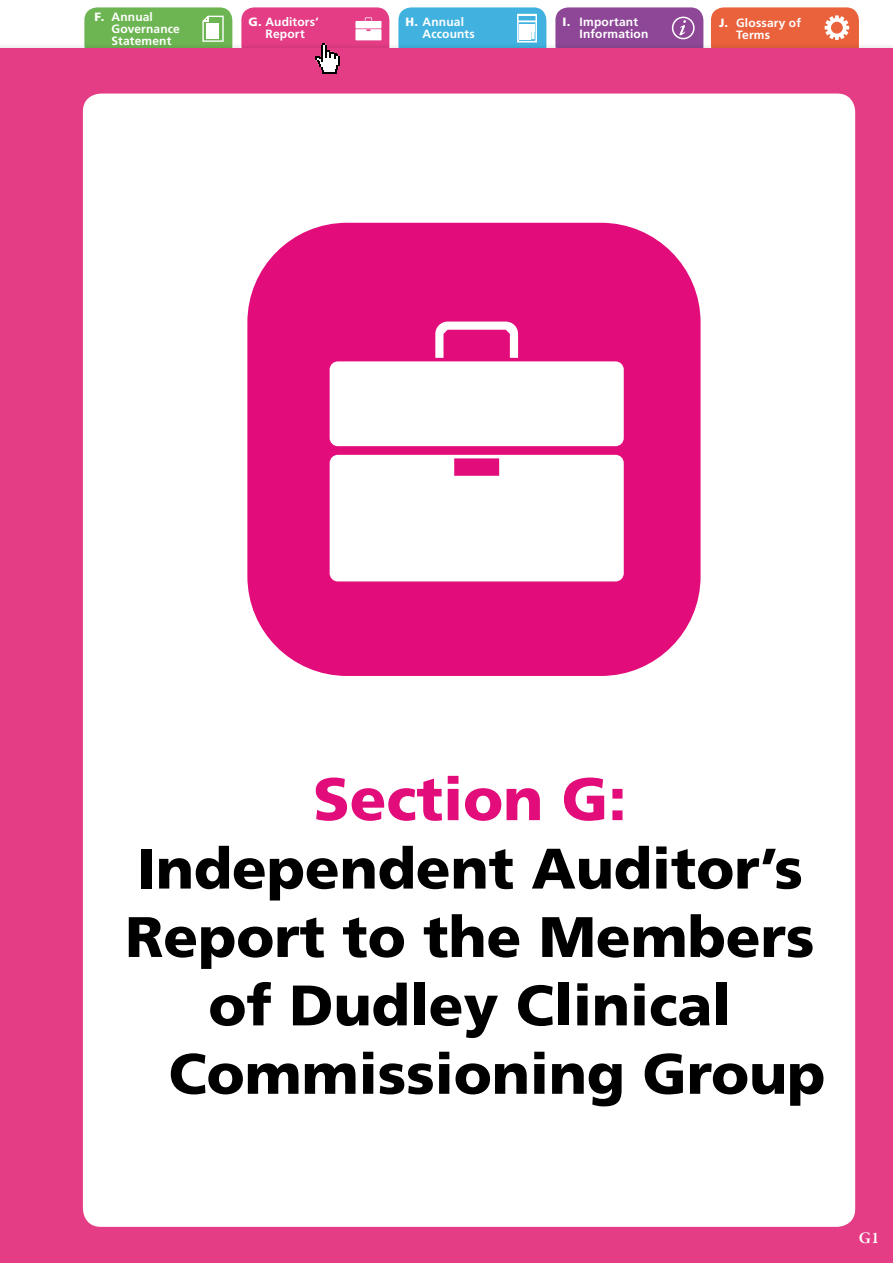
<style>
.page{position:relative;width:893px;height:1263px;background:#fff}
.page>*{position:absolute;margin:0;border:0;box-sizing:border-box;transform-origin:0 0}
.t1{font:900 60px "Frutiger";color:#e20c7b}
.t2{font:900 57px "Frutiger";color:#000}
.t3{font:600 16.5px "Garamond Premr Pro";color:#fff}
.t4{font:700 12px/12px "Frutiger LT";letter-spacing:.01em;color:#fff}
.s1{font-family:"Frutiger";font-weight:900}
</style>
<div class="page">
<div style="left:84px;top:7px;width:148px;height:51px;background:#6db553;border-radius:13px"></div>
<div style="left:241px;top:7px;width:148px;height:51px;background:#e43d85;border-radius:13px"></div>
<div style="left:711px;top:7px;width:148px;height:51px;background:#e9623b;border-radius:13px"></div>
<div style="left:398px;top:7px;width:148px;height:51px;background:#41b2e0;border-radius:13px"></div>
<div style="left:555px;top:7px;width:148px;height:51px;background:#8e4797;border-radius:13px"></div>
<svg style="left:825px;top:15px;width:24px;height:25px"></svg>
<div style="left:355px;top:21px;width:26px;height:7px;background:#fff"></div>
<svg style="left:355px;top:29px;width:26px;height:11px"></svg>
<svg style="left:365px;top:17px;width:7px;height:4px"></svg>
<div style="left:0;top:42px;width:893px;height:28px;background:#000;opacity:.37"></div>
<div style="left:0;top:48px;width:893px;height:10px;background:#e43d85"></div>
<svg style="left:517px;top:14px;width:20px;height:29px"></svg>
<div style="left:672px;top:17px;width:23px;height:22px;border:2px solid #fff;border-radius:50%"></div>
<svg style="left:679px;top:20px;width:7px;height:15px"></svg>
<svg style="left:202px;top:16px;width:22px;height:26px"></svg>
<div style="left:0;top:53px;width:893px;height:1210px;background:#e43d85"></div>
<div style="left:83px;top:94px;width:772px;height:1133px;background:#fff;border-radius:18px"></div>
<div style="left:247px;top:223px;width:454px;height:453px;background:#e20c7b;border-radius:100px"></div>
<div style="left:330px;top:361px;width:294px;height:85px;background:#fff;border-radius:8px"></div>
<div style="left:330px;top:455px;width:294px;height:126px;background:#fff"></div>
<svg style="left:435px;top:322px;width:83px;height:36px"></svg>
<svg style="left:315px;top:44px;width:24px;height:30px"></svg>
<p class="t4" style="left:112px;top:10px;width:70px;text-indent:-17px"><span class="s1">F.</span> Annual<br>Governance<br>Statement</p>
<p class="t4" style="left:249px;top:16px;width:72px;text-align:center"><span class="s1">G.</span> Auditors’<br>Report</p>
<p class="t4" style="left:736px;top:17px;width:66px;text-indent:-17px"><span class="s1">J.</span> Glossary of<br>Terms</p>
<p class="t4" style="left:423px;top:16px;width:54px;text-indent:-17px"><span class="s1">H.</span> Annual<br>Accounts</p>
<p class="t4" style="left:580px;top:16px;width:70px;text-indent:-17px"><span class="s1">I.</span> Important<br>Information</p>
<h1 class="t1" style="left:313px;top:763px;width:315px">Section G:</h1>
<h2 class="t2" style="left:137px;top:834px;width:667px">Independent Auditor’s</h2>
<h2 class="t2" style="left:125px;top:902px;width:691px">Report to the Members</h2>
<h2 class="t2" style="left:208px;top:971px;width:524px">of Dudley Clinical</h2>
<h2 class="t2" style="left:169px;top:1039px;width:658px">Commissioning Group</h2>
<h3 class="t3" style="left:859px;top:1228px;width:22px">G1</h3>
</div>
